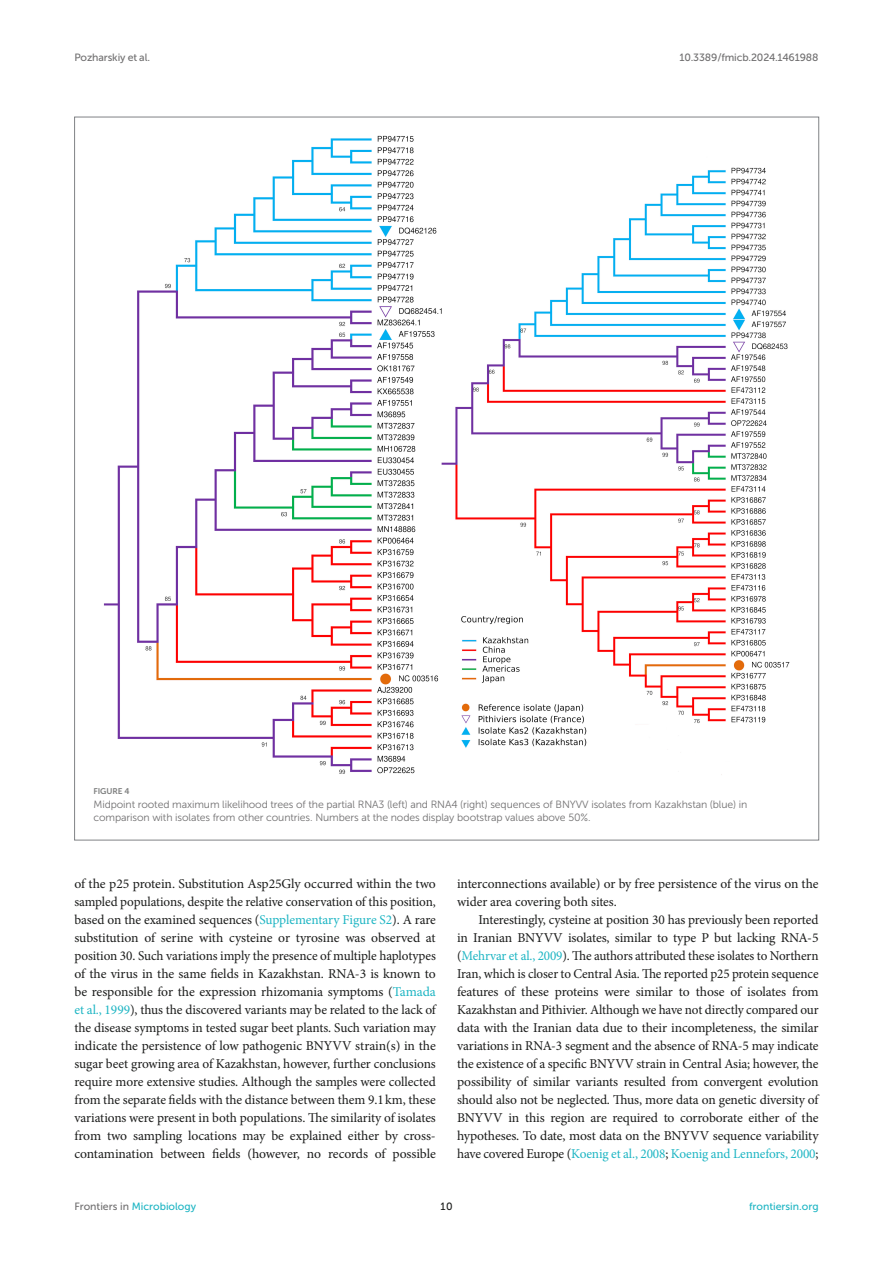
<style>
.page{position:relative;width:893px;height:1263px;background:#fff}
.page>*{position:absolute;margin:0;border:0;box-sizing:border-box;transform-origin:0 0}
.TEXT{font:13.5px/18px "Minion Pro";letter-spacing:-.01em;color:#1b1c1b;text-align:justify}
.FIG_LEG{font:10.5px/13.5px "Museo Sans 300";letter-spacing:-.01em;color:#706f70}
.t1{font:10.5px "Museo Sans 500";letter-spacing:-.015em;color:#706f70}
.t2{font:10.5px "Museo Sans 500";color:#1db5c3}
.t3{font:10.5px "Museo Sans 500";color:#1b1c1b}
.FIG_HD{font:8.25px "Museo Sans 700";letter-spacing:-.01em;color:#7e7f7f}
.s1{color:#1db5c3}
.s2{color:#706f70}
</style>
<div class="page">
<img style="left:104px;top:136px;width:685px;height:639px">
<p class="t1" style="left:74px;top:51px;width:77px">Pozharskiy et al.</p>
<p class="t1" style="left:679px;top:51px;width:141px">10.3389/fmicb.2024.1461988</p>
<p class="FIG_HD" style="left:94px;top:787px;width:37px">FIGURE 4</p>
<p class="FIG_LEG" style="left:94px;top:797px;width:655px">Midpoint rooted maximum likelihood trees of the partial RNA3 (left) and RNA4 (right) sequences of BNYVV isolates from Kazakhstan (blue) in comparison with isolates from other countries. Numbers at the nodes display bootstrap values above 50%.</p>
<p class="TEXT" style="left:74px;top:875px;width:363px">of the p25 protein. Substitution Asp25Gly occurred within the two sampled populations, despite the relative conservation of this position, based on the examined sequences (<span class="s1">Supplementary Figure S2</span>). A rare substitution of serine with cysteine or tyrosine was observed at position 30. Such variations imply the presence of multiple haplotypes of the virus in the same fields in Kazakhstan. RNA-3 is known to be responsible for the expression rhizomania symptoms (<span class="s1">Tamada et al., 1999</span>), thus the discovered variants may be related to the lack of the disease symptoms in tested sugar beet plants. Such variation may indicate the persistence of low pathogenic BNYVV strain(s) in the sugar beet growing area of Kazakhstan, however, further conclusions require more extensive studies. Although the samples were collected from the separate fields with the distance between them 9.1km, these variations were present in both populations. The similarity of isolates from two sampling locations may be explained either by cross&shy;contamination between fields (however, no records of possible</p>
<p class="TEXT" style="left:457px;top:875px;width:363px">interconnections available) or by free persistence of the virus on the wider area covering both sites.</p>
<p class="TEXT" style="left:457px;top:911px;width:363px;text-indent:21px">Interestingly, cysteine at position 30 has previously been reported in Iranian BNYVV isolates, similar to type P but lacking RNA-5 (<span class="s1">Mehrvar et al., 2009</span>). The authors attributed these isolates to Northern Iran, which is closer to Central Asia. The reported p25 protein sequence features of these proteins were similar to those of isolates from Kazakhstan and Pithivier. Although we have not directly compared our data with the Iranian data due to their incompleteness, the similar variations in RNA-3 segment and the absence of RNA-5 may indicate the existence of a specific BNYVV strain in Central Asia; however, the possibility of similar variants resulted from convergent evolution should also not be neglected. Thus, more data on genetic diversity of BNYVV in this region are required to corroborate either of the hypotheses. To date, most data on the BNYVV sequence variability have covered Europe (<span class="s1">Koenig et al., 2008</span>; <span class="s1">Koenig and Lennefors, 2000</span>;</p>
<p class="t2" style="left:74px;top:1200px;width:123px"><span class="s2">Frontiers in</span> Microbiology</p>
<p class="t3" style="left:440px;top:1200px;width:14px">10</p>
<p class="t2" style="left:749px;top:1200px;width:71px">frontiersin.org</p>
</div>
